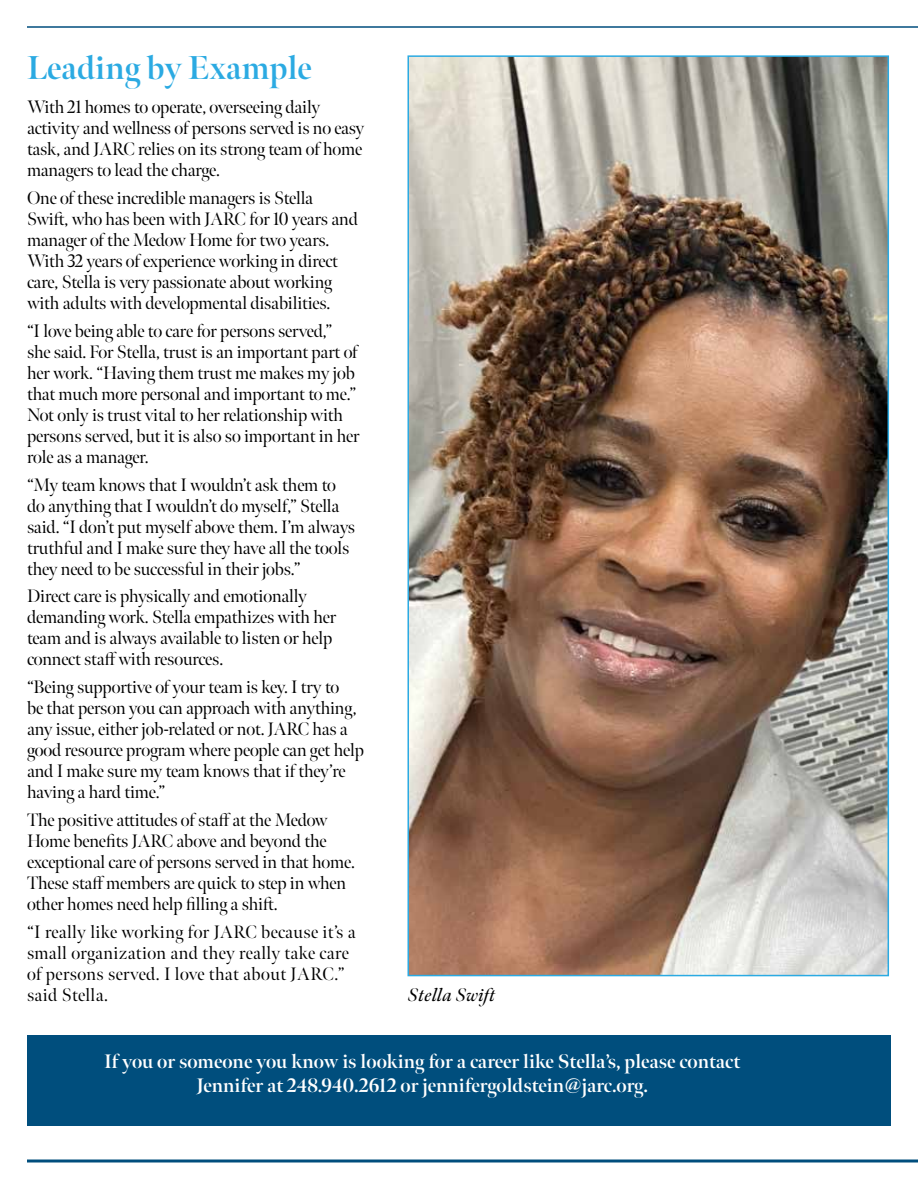
<style>
.page{position:relative;width:918px;height:1188px;background:#fff}
.page>*{position:absolute;margin:0;border:0;box-sizing:border-box;transform-origin:0 0}
.t1{font:700 33px "Meno Banner";color:#2baae2}
.t2{font:700 19.5px/24px "Meno Banner";color:#fff;text-align:center}
.t3{font:18px/21px "Meno Banner";letter-spacing:-.01em;color:#000}
.t4{font:18px/21px "Meno Banner";letter-spacing:.02em;color:#000}
.t5{font:italic 600 18px "Meno Banner";letter-spacing:.01em;color:#000}
</style>
<div class="page">
<hr style="left:27px;top:1160px;width:891px;height:2px;background:#004e7d">
<hr style="left:27px;top:26px;width:891px;height:2px;background:#004e7d">
<div style="left:27px;top:1035px;width:864px;height:90px;background:#004e7d"></div>
<img style="left:410px;top:58px;width:476px;height:915px">
<h1 class="t1" style="left:27px;top:47px;width:286px">Leading by Example</h1>
<p class="t3" style="left:27px;top:97px;width:339px">With 21 homes to operate, overseeing daily activity and wellness of persons served is no easy task, and JARC relies on its strong team of home managers to lead the charge.</p>
<p class="t3" style="left:27px;top:188px;width:332px">One of these incredible managers is Stella Swift, who has been with JARC for 10 years and manager of the Medow Home for two years.<br>With 32 years of experience working in direct care, Stella is very passionate about working with adults with developmental disabilities.</p>
<p class="t3" style="left:27px;top:320px;width:334px">“I love being able to care for persons served,” she said. For Stella, trust is an important part of her work. “Having them trust me makes my job that much more personal and important to me.” Not only is trust vital to her relationship with persons served, but it is also so important in her role as a manager.</p>
<p class="t3" style="left:27px;top:474px;width:330px">“My team knows that I wouldn’t ask them to do anything that I wouldn’t do myself,” Stella said. “I don’t put myself above them. I’m always truthful and I make sure they have all the tools they need to be successful in their jobs.”</p>
<p class="t3" style="left:27px;top:586px;width:311px">Direct care is physically and emotionally demanding work. Stella empathizes with her team and is always available to listen or help connect staff with resources.</p>
<p class="t3" style="left:27px;top:677px;width:338px">“Being supportive of your team is key. I try to<br>be that person you can approach with anything, any issue, either job-related or not. JARC has a good resource program where people can get help and I make sure my team knows that if they’re having a hard time.”</p>
<p class="t3" style="left:27px;top:810px;width:329px">The positive attitudes of staff at the Medow Home benefits JARC above and beyond the exceptional care of persons served in that home.<br>These staff members are quick to step in when other homes need help filling a shift.</p>
<p class="t4" style="left:27px;top:921px;width:330px">“I really like working for JARC because it’s a small organization and they really take care of persons served. I love that about JARC.” said Stella.</p>
<p class="t5" style="left:408px;top:983px;width:89px">Stella Swift</p>
<p class="t2" style="left:104px;top:1049px;width:638px">If you or someone you know is looking for a career like Stella’s, please contact<br>Jennifer at 248.940.2612 or jennifergoldstein@jarc.org.</p>
</div>
